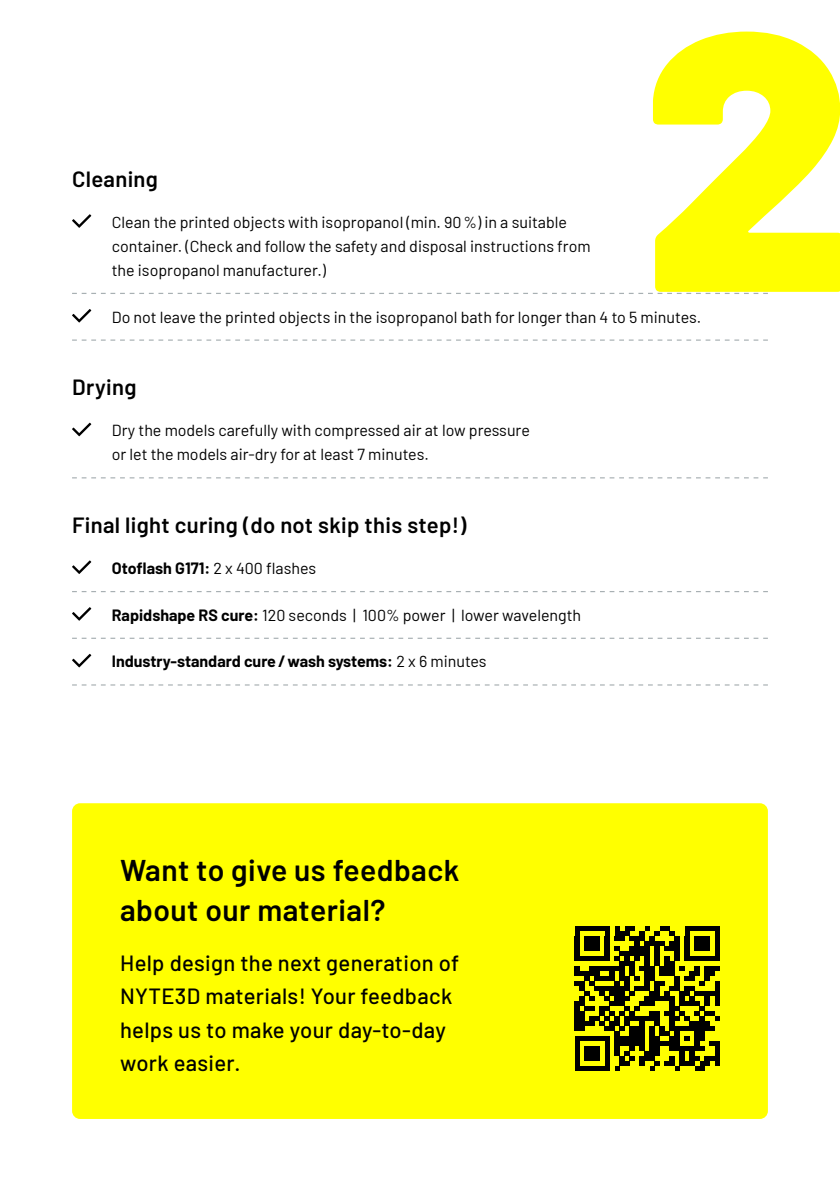
<style>
.page{position:relative;width:840px;height:1191px;background:#fff}
.page>*{position:absolute;margin:0;border:0;box-sizing:border-box;transform-origin:0 0}
.t1{font:900 367.6px "Barlow";color:#ff0}
.t2{font:600 30px/39.4px "Barlow";letter-spacing:.015em;color:#000}
.t3{font:500 22px/33.4px "Barlow";letter-spacing:.015em;color:#000}
.t4{font:600 22px "Barlow";letter-spacing:.015em;color:#000}
.t5{font:16px/24px "Barlow";color:#000}
.t6{font:700 16px "Barlow";color:#000}
.s1{font-weight:400}
.s2{font-weight:700}
</style>
<div class="page">
<svg style="left:72px;top:293px;width:695px;height:1px"></svg>
<svg style="left:72px;top:339px;width:695px;height:2px"></svg>
<svg style="left:72px;top:477px;width:695px;height:1px"></svg>
<svg style="left:72px;top:591px;width:695px;height:1px"></svg>
<svg style="left:72px;top:637px;width:695px;height:2px"></svg>
<svg style="left:72px;top:684px;width:695px;height:1px"></svg>
<svg style="left:72px;top:214px;width:19px;height:14px"></svg>
<svg style="left:72px;top:309px;width:19px;height:13px"></svg>
<svg style="left:72px;top:423px;width:19px;height:13px"></svg>
<svg style="left:72px;top:560px;width:19px;height:14px"></svg>
<svg style="left:72px;top:607px;width:19px;height:13px"></svg>
<svg style="left:72px;top:654px;width:19px;height:13px"></svg>
<div style="left:72px;top:803px;width:695px;height:316px;background:#ff0;border-radius:8px"></div>
<svg style="left:574px;top:926px;width:145px;height:144px"></svg>
<div style="left:714px;top:1040px;width:5px;height:25px;background:#000"></div>
<h3 class="t4" style="left:72px;top:163px;width:87px">Cleaning</h3>
<p class="t5" style="left:112px;top:209px;width:456px">Clean the printed objects with isopropanol (min. 90%) in a suitable</p>
<p class="t5" style="left:112px;top:233px;width:480px">container. (Check and follow the safety and disposal instructions from the isopropanol manufacturer.)</p>
<h1 class="t1" style="left:641px;top:-117px;width:213px">2</h1>
<p class="t5" style="left:112px;top:303px;width:590px">Do not leave the printed objects in the isopropanol bath for longer than 4 to 5 minutes.</p>
<h3 class="t4" style="left:72px;top:371px;width:66px">Drying</h3>
<p class="t5" style="left:112px;top:417px;width:419px">Dry the models carefully with compressed air at low pressure or let the models air-dry for at least 7 minutes.</p>
<h3 class="t4" style="left:72px;top:509px;width:396px">Final light curing (do not skip this step!)</h3>
<p class="t6" style="left:112px;top:556px;width:206px">Otoflash G171: <span class="s1">2 x 400 flashes</span></p>
<p class="t5" style="left:112px;top:601px;width:470px"><span class="s2">Rapidshape RS cure:</span> 120 seconds | 100% power | lower wavelength</p>
<p class="t6" style="left:112px;top:650px;width:376px">Industry-standard cure/wash systems: <span class="s1">2 x 6 minutes</span></p>
<h2 class="t2" style="left:120px;top:848px;width:340px">Want to give us feedback about our material?</h2>
<h3 class="t3" style="left:120px;top:944px;width:340px">Help design the next generation of<br>NYTE3D materials! Your feedback helps us to make your day-to-day work easier.</h3>
</div>
